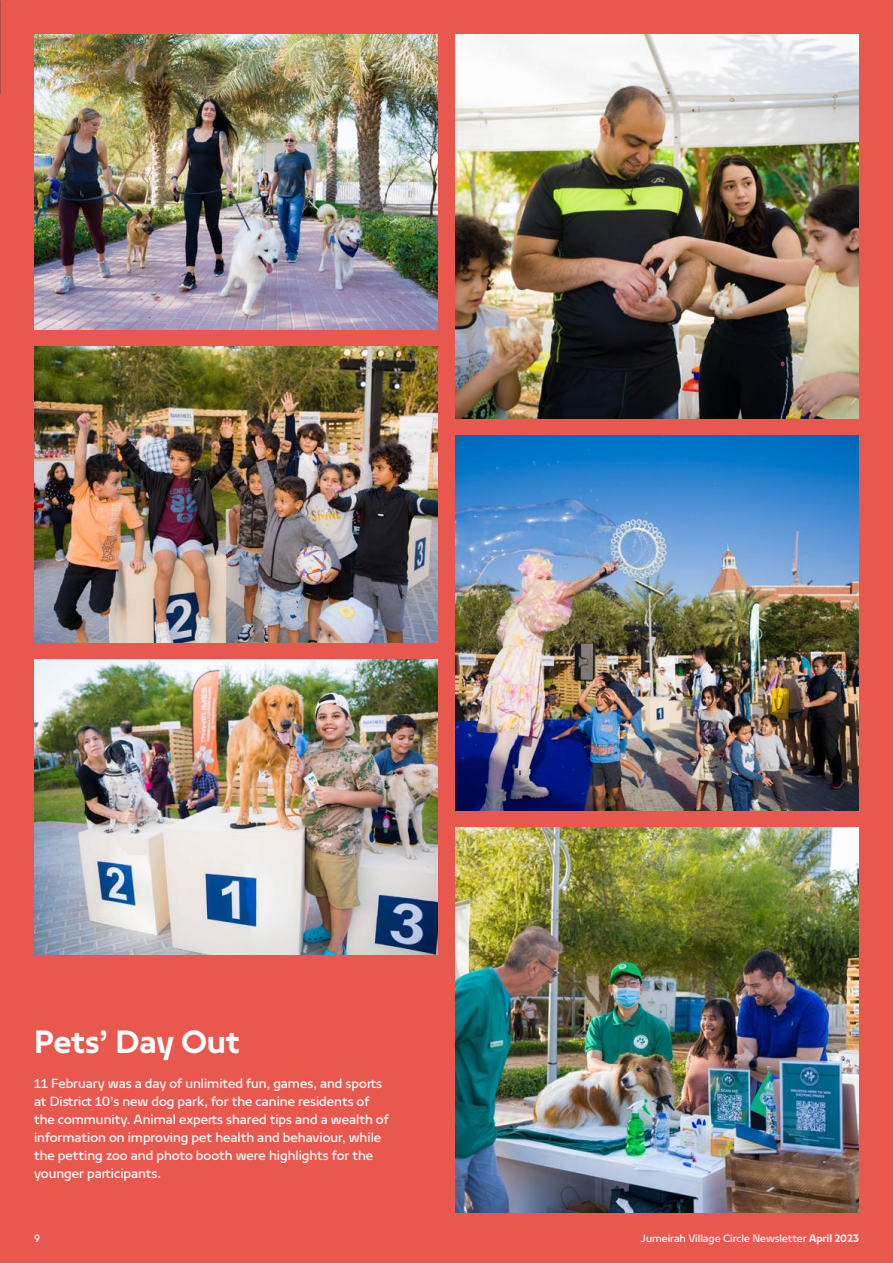
<style>
.page{position:relative;width:893px;height:1263px;background:#e8584f}
.page>*{position:absolute;margin:0;border:0;box-sizing:border-box;transform-origin:0 0}
.t1{font:700 36px "Nakheel Text";color:#fff}
.t2{font:15px/18px "Nakheel Text";color:#fff}
.t3{font:12px "Nakheel Text";color:#fff}
.s1{font-weight:700}
</style>
<div class="page">
<img style="left:455px;top:34px;width:404px;height:384px">
<img style="left:455px;top:828px;width:404px;height:384px">
<img style="left:455px;top:435px;width:404px;height:376px">
<img style="left:34px;top:659px;width:404px;height:295px">
<img style="left:34px;top:34px;width:404px;height:295px">
<img style="left:34px;top:346px;width:404px;height:296px">
<h1 class="t1" style="left:34px;top:1016px;width:207px">Pets’ Day Out</h1>
<p class="t2" style="left:34px;top:1074px;width:356px">11 February was a day of unlimited fun, games, and sports at District 10’s new dog park, for the canine residents of the community. Animal experts shared tips and a wealth of information on improving pet health and behaviour, while the petting zoo and photo booth were highlights for the younger participants.</p>
<p class="t3" style="left:34px;top:1230px;width:8px">9</p>
<p class="t3" style="left:641px;top:1230px;width:220px">Jumeirah Village Circle Newsletter <span class="s1">April 2023</span></p>
</div>
